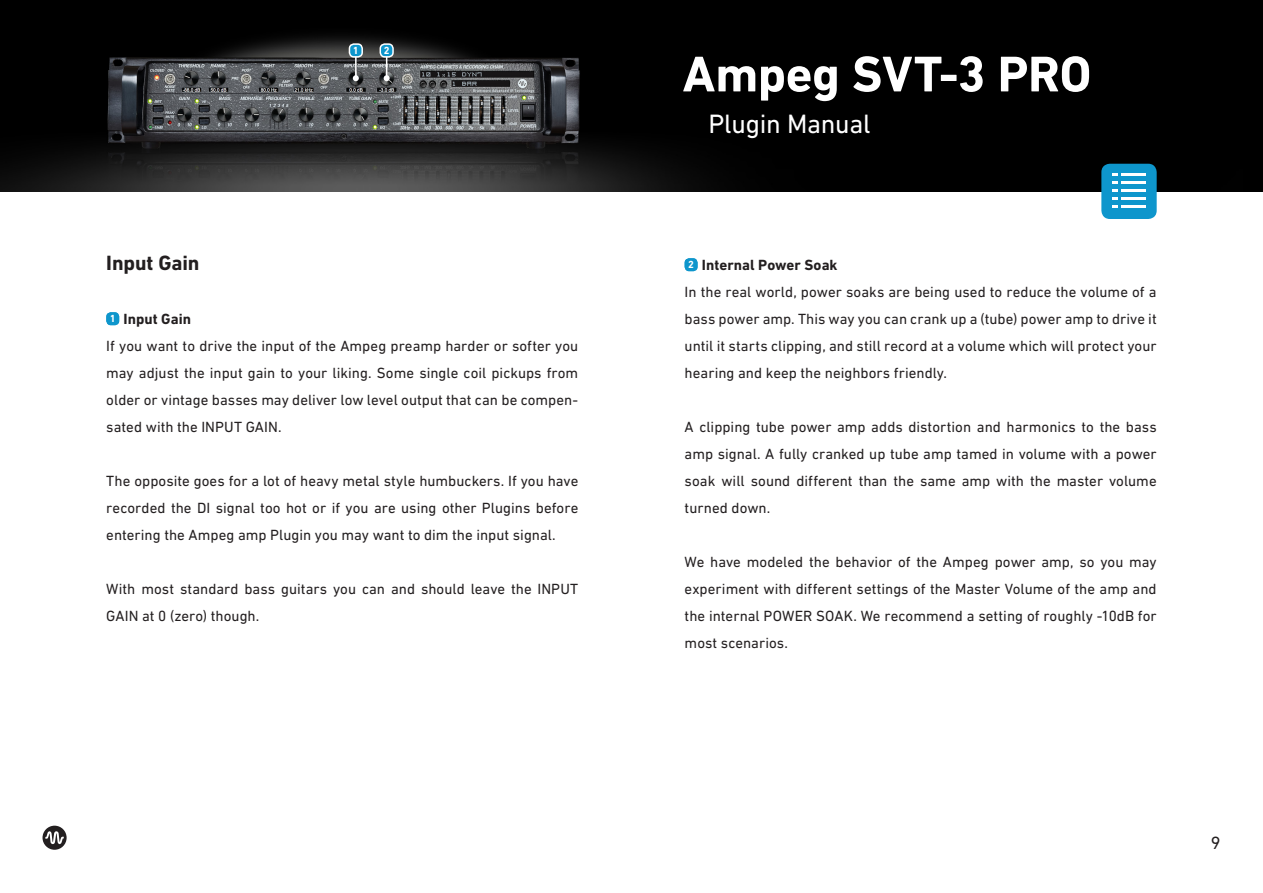
<style>
.page{position:relative;width:1263px;height:893px;background:#fff}
.page>*{position:absolute;margin:0;border:0;box-sizing:border-box;transform-origin:0 0}
.Headline_Cover{font:700 51px "DIN Next LT Pro";letter-spacing:-.005em;color:#fff}
.Subheadline_Cover{font:27px "DIN Next LT Pro";letter-spacing:-.015em;color:#fff}
.Text_Headlines{font:700 21px "DIN Next LT Pro";letter-spacing:-.005em;color:#231f20}
.t1{font:18px "DIN Next LT Pro";color:#231f20}
.Text_Bold{font:15px/27px "DIN Next LT Pro";color:#231f20;text-align:justify}
.Text_Bold-2{font:700 15px "DIN Next LT Pro";letter-spacing:.005em;color:#231f20}
.Text_Bubbles{font:700 10.5px "DIN Next LT Pro";color:#fff}
</style>
<div class="page">
<svg style="left:43px;top:826px;width:24px;height:24px"></svg>
<div style="left:106px;top:312px;width:13px;height:13px;background:#0e96cc;border-radius:4px"></div>
<div style="left:685px;top:258px;width:13px;height:13px;background:#0e96cc;border-radius:4px"></div>
<img style="left:0;top:0;width:1263px;height:192px">
<div style="left:1101px;top:164px;width:56px;height:55px;background:#0e96cc;border-radius:9px"></div>
<hr style="left:1121px;top:173px;width:25px;height:3px;background:#fff">
<hr style="left:1121px;top:205px;width:25px;height:2px;background:#fff">
<hr style="left:1121px;top:189px;width:25px;height:3px;background:#fff">
<hr style="left:1121px;top:181px;width:25px;height:3px;background:#fff">
<hr style="left:1121px;top:197px;width:25px;height:3px;background:#fff">
<svg style="left:1112px;top:173px;width:5px;height:34px"></svg>
<hr style="left:386px;top:47px;width:1px;height:31px;background:#fff">
<svg style="left:384px;top:75px;width:6px;height:6px"></svg>
<div style="left:380px;top:44px;width:13px;height:13px;background:#0e96cc;border-radius:4px"></div>
<div style="left:379px;top:43px;width:15px;height:15px;border:2px solid #fff;border-radius:4px"></div>
<hr style="left:355px;top:47px;width:2px;height:31px;background:#fff">
<svg style="left:353px;top:75px;width:6px;height:6px"></svg>
<div style="left:349px;top:44px;width:13px;height:13px;background:#0e96cc;border-radius:4px"></div>
<div style="left:349px;top:43px;width:14px;height:15px;border:2px solid #fff;border-radius:4px"></div>
<p class="Text_Headlines" style="left:106px;top:251px;width:95px">Input Gain</p>
<p class="Text_Bubbles" style="left:353px;top:44px;width:7px">1</p>
<p class="Text_Bubbles" style="left:384px;top:44px;width:7px">2</p>
<p class="Text_Bubbles" style="left:110px;top:312px;width:7px">1</p>
<p class="Text_Bold-2" style="left:124px;top:310px;width:69px">Input Gain</p>
<p class="Text_Bold" style="left:106px;top:332px;width:473px">If you want to drive the input of the Ampeg preamp harder or softer you may adjust the input gain to your liking. Some single coil pickups from older or vintage basses may deliver low level output that can be compen&shy;sated with the INPUT GAIN.</p>
<p class="Text_Bold" style="left:106px;top:467px;width:474px">The opposite goes for a lot of heavy metal style humbuckers. If you have recorded the DI signal too hot or if you are using other Plugins before entering the Ampeg amp Plugin you may want to dim the input signal.</p>
<p class="Text_Bold" style="left:106px;top:575px;width:473px">With most standard bass guitars you can and should leave the INPUT<br>GAIN at 0 (zero) though.</p>
<p class="Headline_Cover" style="left:682px;top:44px;width:410px">Ampeg SVT-3 PRO</p>
<p class="Subheadline_Cover" style="left:708px;top:109px;width:164px">Plugin Manual</p>
<p class="Text_Bubbles" style="left:688px;top:258px;width:7px">2</p>
<p class="Text_Bold-2" style="left:702px;top:256px;width:137px">Internal Power Soak</p>
<p class="Text_Bold" style="left:685px;top:278px;width:474px">In the real world, power soaks are being used to reduce the volume of a bass power amp. This way you can crank up a (tube) power amp to drive it until it starts clipping, and still record at a volume which will protect your hearing and keep the neighbors friendly.</p>
<p class="Text_Bold" style="left:685px;top:413px;width:474px">A clipping tube power amp adds distortion and harmonics to the bass amp signal. A fully cranked up tube amp tamed in volume with a power soak will sound different than the same amp with the master volume turned down.</p>
<p class="Text_Bold" style="left:685px;top:548px;width:474px">We have modeled the behavior of the Ampeg power amp, so you may experiment with different settings of the Master Volume of the amp and the internal POWER SOAK. We recommend a setting of roughly -10dB for most scenarios.</p>
<p class="t1" style="left:1211px;top:833px;width:11px">9</p>
</div>
